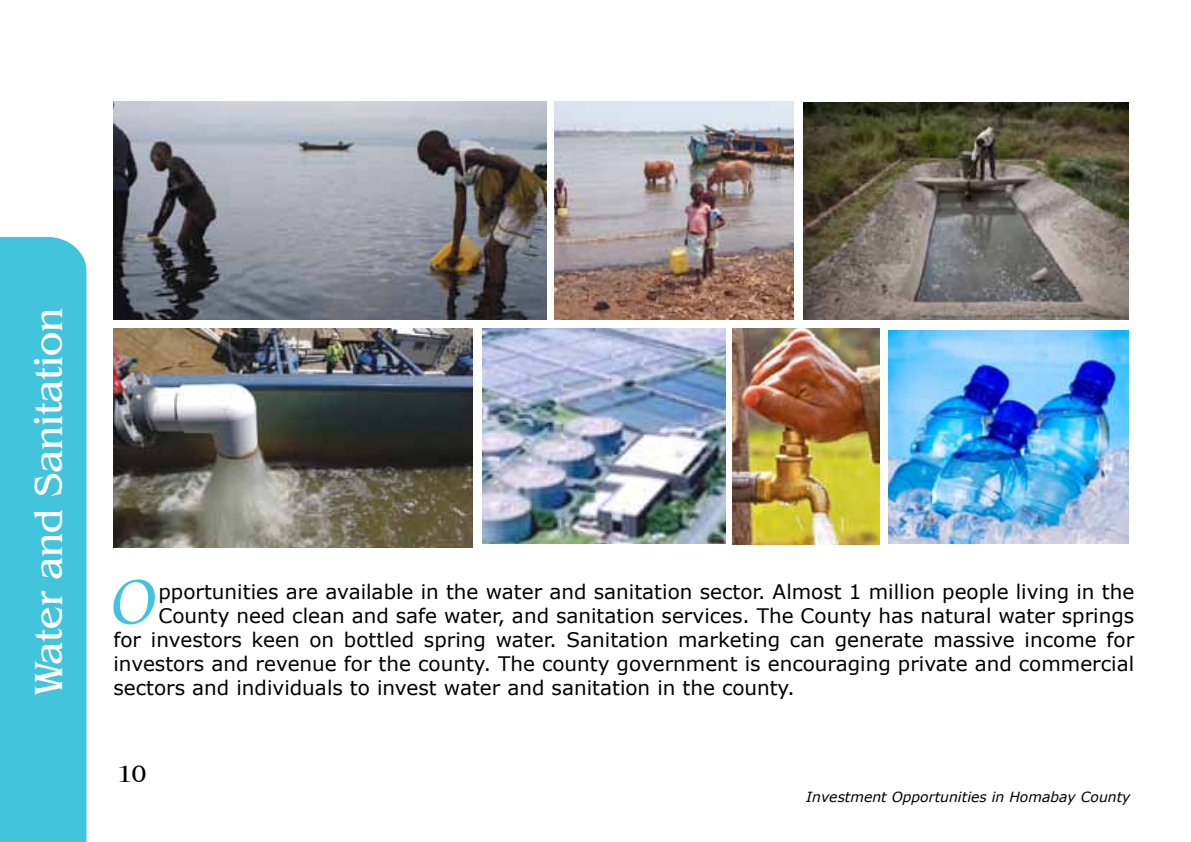
<style>
.page{position:relative;width:1191px;height:842px;background:#fff}
.page>*{position:absolute;margin:0;border:0;box-sizing:border-box;transform-origin:0 0}
.t1{font:75.2px "Monotype Corsiva";color:#42c4dd}
.t2{font:40px "Benguiat IT Cby BT";color:#fff}
.t3{font:24px "Benguiat IT Cby BT";color:#000}
.t4{font:20px "Verdana";color:#000}
.t5{font:italic 14px "Verdana";color:#000}
</style>
<div class="page">
<div style="left:0;top:237px;width:86px;height:605px;background:#42c4dd"></div>
<img style="left:113px;top:102px;width:433px;height:217px">
<img style="left:554px;top:102px;width:239px;height:217px">
<img style="left:482px;top:328px;width:244px;height:215px">
<img style="left:113px;top:329px;width:360px;height:218px">
<img style="left:732px;top:328px;width:147px;height:217px">
<img style="left:888px;top:330px;width:240px;height:214px">
<img style="left:804px;top:103px;width:324px;height:216px">
<h2 class="t2" style="left:25px;top:695px;width:389px;rotate:-90deg">Water and Sanitation</h2>
<h1 class="t1" style="left:106px;top:555px;width:47px">O</h1>
<p class="t4" style="left:158px;top:579px;width:977px">pportunities are available in the water and sanitation sector. Almost 1 million people living in the</p>
<p class="t4" style="left:158px;top:603px;width:977px">County need clean and safe water, and sanitation services. The County has natural water springs</p>
<p class="t4" style="left:113px;top:627px;width:1022px">for investors keen on bottled spring water. Sanitation marketing can generate massive income for</p>
<p class="t4" style="left:113px;top:651px;width:1022px">investors and revenue for the county. The county government is encouraging private and commercial</p>
<p class="t4" style="left:113px;top:675px;width:683px">sectors and individuals to invest water and sanitation in the county.</p>
<p class="t3" style="left:117px;top:760px;width:30px">10</p>
<p class="t5" style="left:806px;top:788px;width:326px">Investment Opportunities in Homabay County</p>
</div>
